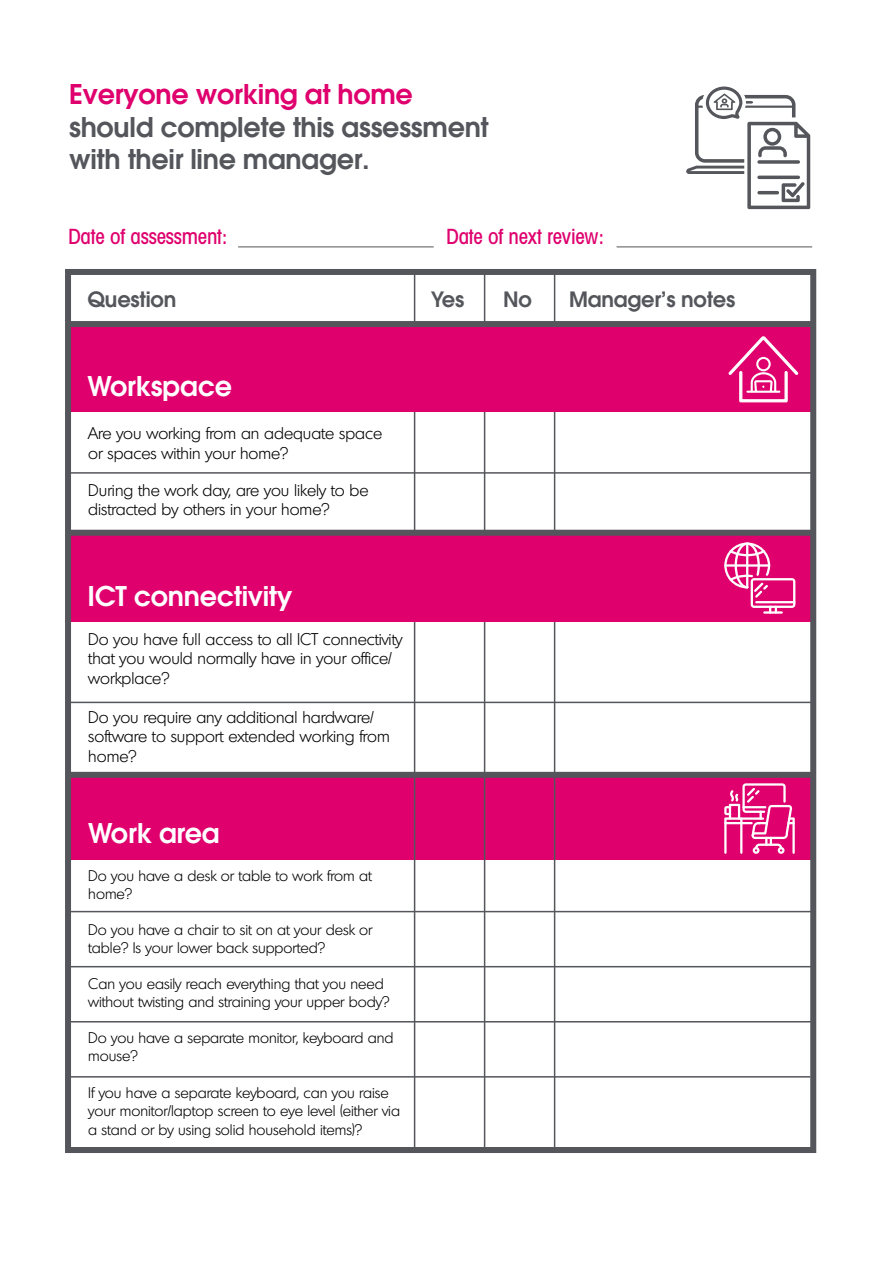
<style>
.page{position:relative;width:893px;height:1263px;background:#fff}
.page>*{position:absolute;margin:0;border:0;box-sizing:border-box;transform-origin:0 0}
.t1{font:600 27px/32.4px "Avant Garde";letter-spacing:-.01em;color:#54565b}
.t2{font:600 27px "Avant Garde";letter-spacing:-.01em;color:#fff}
.t3{font:600 27px "Avant Garde";letter-spacing:-.01em;color:#df006e}
.t4{font:500 condensed 21px "Avant Garde";letter-spacing:-.01em;color:#df006e}
.t5{font:600 21px "Avant Garde";letter-spacing:-.01em;color:#54565b}
.t6{font:300 16.5px/19.5px "Montreal TS";color:#000}
.t7{font:300 15px/18px "Montreal TS";color:#000}
</style>
<div class="page">
<div style="left:70px;top:773px;width:745px;height:87px;background:#df006e"></div>
<div style="left:67px;top:535px;width:745px;height:87px;background:#df006e"></div>
<div style="left:68px;top:325px;width:745px;height:87px;background:#df006e"></div>
<hr style="left:238px;top:246px;width:196px;height:1px;background:#545457">
<hr style="left:617px;top:246px;width:195px;height:1px;background:#545457">
<hr style="left:414px;top:270px;width:1px;height:877px;background:#54565b">
<hr style="left:484px;top:274px;width:1px;height:873px;background:#54565b">
<hr style="left:554px;top:274px;width:1px;height:873px;background:#54565b">
<div style="left:65px;top:269px;width:751px;height:884px;border:6px solid #54565b"></div>
<hr style="left:67px;top:472px;width:746px;height:2px;background:#54565b">
<svg style="left:724px;top:542px;width:71px;height:72px"></svg>
<hr style="left:68px;top:702px;width:746px;height:1px;background:#54565b">
<svg style="left:724px;top:783px;width:71px;height:71px"></svg>
<hr style="left:69px;top:911px;width:744px;height:1px;background:#54565b">
<hr style="left:69px;top:966px;width:744px;height:1px;background:#54565b">
<hr style="left:68px;top:1021px;width:743px;height:1px;background:#54565b">
<hr style="left:67px;top:1076px;width:743px;height:1px;background:#54565b">
<div style="left:403px;top:327px;width:161px;height:85px;background:#df006e"></div>
<div style="left:68px;top:321px;width:744px;height:6px;background:#54565b"></div>
<div style="left:406px;top:534px;width:161px;height:88px;background:#df006e"></div>
<div style="left:69px;top:530px;width:744px;height:6px;background:#54565b"></div>
<div style="left:69px;top:772px;width:744px;height:6px;background:#54565b"></div>
<svg style="left:728px;top:336px;width:71px;height:67px"></svg>
<svg style="left:686px;top:87px;width:124px;height:122px"></svg>
<h1 class="t3" style="left:69px;top:77px;width:345px">Everyone working at home</h1>
<h1 class="t1" style="left:69px;top:110px;width:421px">should complete this assessment with their line manager.</h1>
<h2 class="t4" style="left:68px;top:223px;width:161px">Date of assessment:</h2>
<h2 class="t4" style="left:446px;top:223px;width:160px">Date of next review:</h2>
<h2 class="t5" style="left:88px;top:286px;width:90px">Question</h2>
<h2 class="t5" style="left:431px;top:286px;width:35px">Yes</h2>
<h2 class="t5" style="left:503px;top:286px;width:30px">No</h2>
<h2 class="t5" style="left:569px;top:286px;width:168px">Manager’s notes</h2>
<h1 class="t2" style="left:88px;top:368px;width:146px">Workspace</h1>
<p class="t6" style="left:88px;top:423px;width:295px">Are you working from an adequate space or spaces within your home?</p>
<p class="t6" style="left:88px;top:479px;width:282px">During the work day, are you likely to be distracted by others in your home?</p>
<h1 class="t2" style="left:88px;top:578px;width:206px">ICT connectivity</h1>
<p class="t6" style="left:88px;top:629px;width:316px">Do you have full access to all ICT connectivity that you would normally have in your office/ workplace?</p>
<p class="t6" style="left:88px;top:707px;width:303px">Do you require any additional hardware/ software to support extended working from home?</p>
<h1 class="t2" style="left:88px;top:816px;width:133px">Work area</h1>
<p class="t7" style="left:88px;top:866px;width:285px">Do you have a desk or table to work from at home?</p>
<p class="t7" style="left:88px;top:920px;width:286px">Do you have a chair to sit on at your desk or table? Is your lower back supported?</p>
<p class="t7" style="left:88px;top:974px;width:303px">Can you easily reach everything that you need without twisting and straining your upper body?</p>
<p class="t7" style="left:88px;top:1028px;width:307px">Do you have a separate monitor, keyboard and mouse?</p>
<p class="t7" style="left:88px;top:1082px;width:313px;line-height:18.8px">If you have a separate keyboard, can you raise your monitor/laptop screen to eye level (either via a stand or by using solid household items)?</p>
</div>
